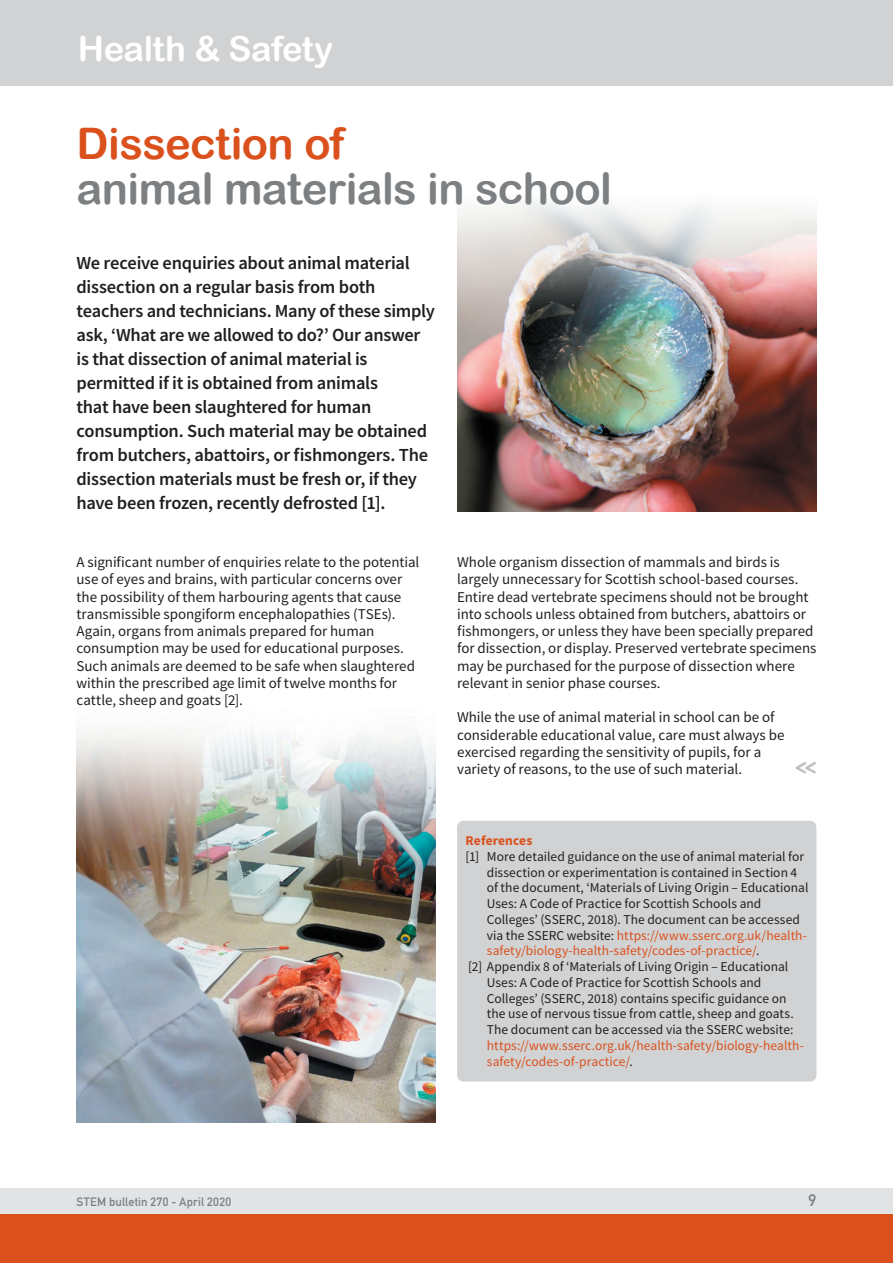
<style>
.page{position:relative;width:893px;height:1263px;background:#fff}
.page>*{position:absolute;margin:0;border:0;box-sizing:border-box;transform-origin:0 0}
.t1{font:43.5px "Arial Rounded MT Bold";letter-spacing:-.015em;color:#7d8082}
.t2{font:43.5px "Arial Rounded MT Bold";letter-spacing:-.015em;color:#da511d}
.t3{font:34.5px "Arial Rounded MT Bold";letter-spacing:-.015em;color:#fff}
.t4{font:700 24.15px "Monoglyceride";color:#bec0c3;scale:.87 1}
.t5{font:600 18.45px/24px "Source Sans Pro";letter-spacing:-.015em;color:#231f20}
.t6{font:700 16.5px "DIN Alternate";color:#7d8082}
.t7{font:15px/17.2px "Source Sans Pro";color:#231f20}
.t8{font:13.5px "Source Sans Pro";letter-spacing:.005em;color:#231f20}
.t9{font:13.5px/15.8px "Source Sans Pro";letter-spacing:.005em;color:#da511d}
.t10{font:700 13.5px "Source Sans Pro";letter-spacing:.005em;color:#da511d}
.t11{font:700 12px "DIN Alternate";letter-spacing:.02em;color:#7d8082}
.s1{color:#231f20}
</style>
<div class="page">
<div style="left:0;top:1188px;width:893px;height:26px;background:#e2e3e4"></div>
<div style="left:0;top:1214px;width:893px;height:49px;background:#da511d"></div>
<div style="left:0;top:0;width:893px;height:85px;background:#d1d2d3"></div>
<img style="left:77px;top:729px;width:359px;height:394px">
<div style="left:457px;top:821px;width:359px;height:260px;background:#d1d2d3;border-radius:6px"></div>
<img style="left:457px;top:200px;width:359px;height:311px">
<h2 class="t3" style="left:78px;top:29px;width:257px">Health &amp; Safety</h2>
<h1 class="t2" style="left:77px;top:118px;width:269px">Dissection of</h1>
<h1 class="t1" style="left:77px;top:163px;width:537px">animal materials in school</h1>
<p class="t5" style="left:77px;top:251px;width:360px">We receive enquiries about animal material dissection on a regular basis from both teachers and technicians. Many of these simply ask, ‘What are we allowed to do?’ Our answer is that dissection of animal material is permitted if it is obtained from animals<br>that have been slaughtered for human consumption. Such material may be obtained from butchers, abattoirs, or fishmongers. The dissection materials must be fresh or, if they have been frozen, recently defrosted [1].</p>
<p class="t7" style="left:77px;top:553px;width:344px">A significant number of enquiries relate to the potential use of eyes and brains, with particular concerns over the possibility of them harbouring agents that cause transmissible spongiform encephalopathies (TSEs).<br>Again, organs from animals prepared for human consumption may be used for educational purposes.<br>Such animals are deemed to be safe when slaughtered within the prescribed age limit of twelve months for cattle, sheep and goats [2].</p>
<p class="t7" style="left:457px;top:553px;width:361px">Whole organism dissection of mammals and birds is largely unnecessary for Scottish school-based courses.<br>Entire dead vertebrate specimens should not be brought into schools unless obtained from butchers, abattoirs or fishmongers, or unless they have been specially prepared for dissection, or display. Preserved vertebrate specimens may be purchased for the purpose of dissection where relevant in senior phase courses.</p>
<p class="t7" style="left:457px;top:709px;width:329px">While the use of animal material in school can be of considerable educational value, care must always be exercised regarding the sensitivity of pupils, for a variety of reasons, to the use of such material.</p>
<h3 class="t4" style="left:795px;top:751px;width:26px">&lt;&lt;</h3>
<p class="t10" style="left:466px;top:831px;width:68px">References</p>
<p class="t8" style="left:466px;top:848px;width:340px">[1] More detailed guidance on the use of animal material for</p>
<p class="t8" style="left:487px;top:863px;width:312px">dissection or experimentation is contained in Section 4</p>
<p class="t8" style="left:487px;top:879px;width:323px">of the document, ‘Materials of Living Origin – Educational</p>
<p class="t8" style="left:487px;top:895px;width:276px">Uses: A Code of Practice for Scottish Schools and</p>
<p class="t8" style="left:487px;top:911px;width:315px">Colleges’ (SSERC, 2018). The document can be accessed</p>
<p class="t9" style="left:487px;top:927px;width:322px"><span class="s1">via the SSERC website:</span> https://www.sserc.org.uk/health-</p>
<p class="t9" style="left:487px;top:943px;width:274px">safety/biology-health-safety/codes-of-practice/<span class="s1">.</span></p>
<p class="t8" style="left:468px;top:958px;width:322px">[2] Appendix 8 of ‘Materials of Living Origin – Educational</p>
<p class="t8" style="left:487px;top:974px;width:276px">Uses: A Code of Practice for Scottish Schools and</p>
<p class="t8" style="left:487px;top:989px;width:301px">Colleges’ (SSERC, 2018) contains specific guidance on</p>
<p class="t8" style="left:487px;top:1005px;width:308px">the use of nervous tissue from cattle, sheep and goats.</p>
<p class="t8" style="left:487px;top:1021px;width:308px">The document can be accessed via the SSERC website:</p>
<p class="t9" style="left:487px;top:1037px;width:318px">https://www.sserc.org.uk/health-safety/biology-health&shy;safety/codes-of-practice/<span class="s1">.</span></p>
<p class="t11" style="left:77px;top:1192px;width:156px">STEM bulletin 270 - April 2020</p>
<p class="t6" style="left:808px;top:1187px;width:9px">9</p>
</div>
